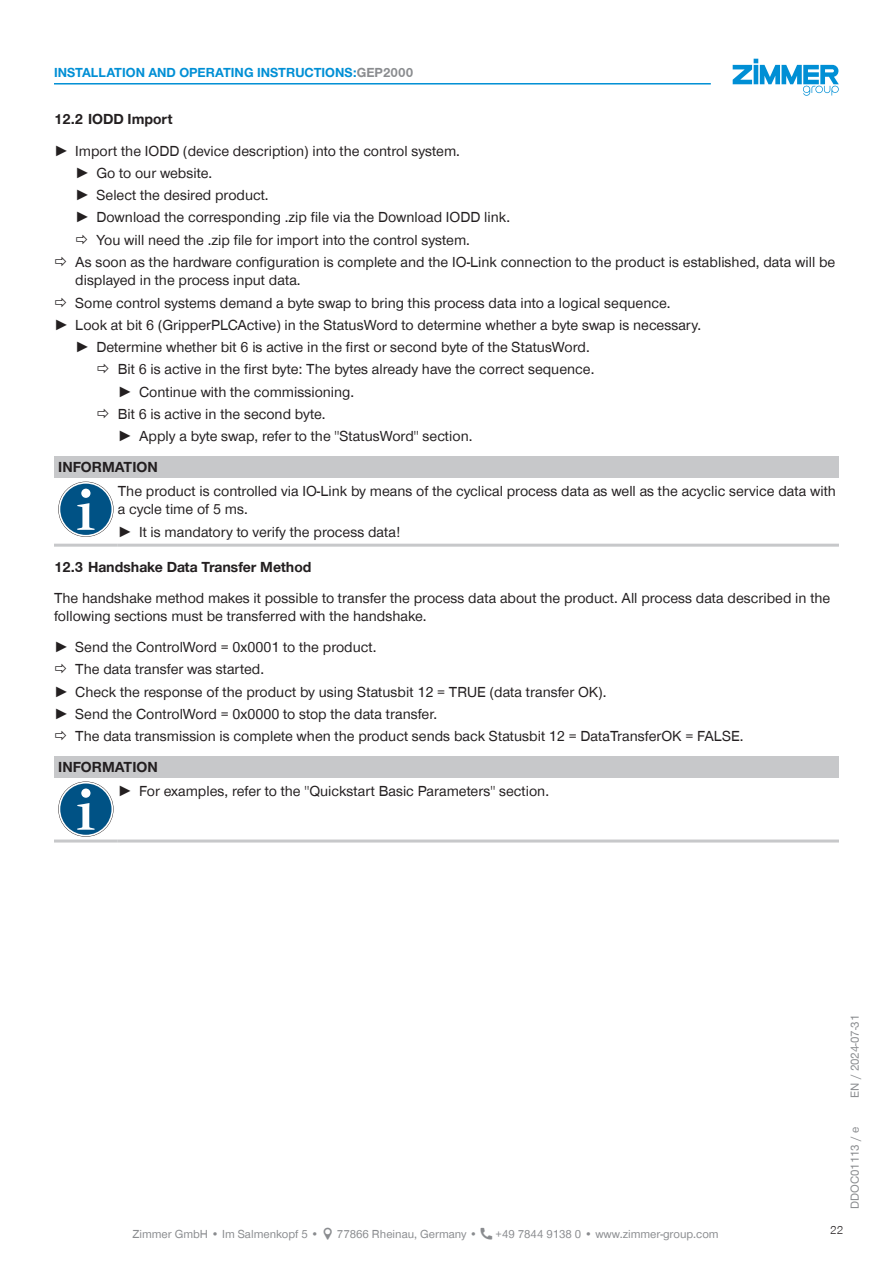
<style>
.page{position:relative;width:893px;height:1263px;background:#fff}
.page>*{position:absolute;margin:0;border:0;box-sizing:border-box;transform-origin:0 0}
.CB_AF_TD-Text{font:15px/18px "Zimmer Group Sans Global";color:#231f20}
.CB_AF_TD-Signalwort{font:700 15px "Zimmer Group Sans Global";color:#231f20}
.CB_AF_TD-Kopfzeile{font:700 13.5px "Zimmer Group Sans Global";color:#008fd5}
.CB_AF_TD-Fusszeile{font:12px "Zimmer Group Sans Global";color:#8a8c8f}
.CB_AF_TD-Seitenrand{font:12px "Zimmer Group Sans";color:#8a8c8f}
.CB_AF_Seitenzahl_rechts{font:300 12px "Zimmer Group Sans";color:#231f20}
.s1{color:#8a8c8f}
.s2{font-family:"Zimmer Group Sans"}
</style>
<div class="page">
<svg style="left:733px;top:59px;width:106px;height:37px"></svg>
<div style="left:54px;top:456px;width:785px;height:21px;background:#c7c8ca"></div>
<hr style="left:54px;top:544px;width:64px;height:3px;background:#c7c8ca">
<hr style="left:118px;top:544px;width:721px;height:3px;background:#c7c8ca">
<svg style="left:58px;top:482px;width:56px;height:55px"></svg>
<svg style="left:59px;top:482px;width:54px;height:54px"></svg>
<div style="left:60px;top:484px;width:52px;height:51px;background:#005285;border-radius:50%"></div>
<svg style="left:77px;top:503px;width:18px;height:27px"></svg>
<div style="left:81px;top:489px;width:9px;height:9px;background:#fff;border-radius:50%"></div>
<div style="left:54px;top:756px;width:785px;height:21px;background:#c7c8ca"></div>
<hr style="left:54px;top:839px;width:64px;height:3px;background:#c7c8ca">
<hr style="left:118px;top:839px;width:721px;height:3px;background:#c7c8ca">
<svg style="left:58px;top:781px;width:56px;height:56px"></svg>
<svg style="left:59px;top:782px;width:54px;height:54px"></svg>
<div style="left:60px;top:783px;width:52px;height:52px;background:#005285;border-radius:50%"></div>
<svg style="left:77px;top:803px;width:18px;height:27px"></svg>
<div style="left:81px;top:788px;width:9px;height:10px;background:#fff;border-radius:50%"></div>
<hr style="left:54px;top:83px;width:657px;height:2px;background:#008fd5">
<p class="CB_AF_TD-Kopfzeile" style="left:54px;top:65px;width:361px">INSTALLATION AND OPERATING INSTRUCTIONS:<span class="s1">GEP2000</span></p>
<p class="CB_AF_TD-Signalwort" style="left:54px;top:110px;width:120px">12.2 IODD Import</p>
<p class="CB_AF_TD-Text" style="left:54px;top:141px;width:407px"><span class="s2">►</span> Import the IODD (device description) into the control system.</p>
<p class="CB_AF_TD-Text" style="left:75px;top:164px;width:138px"><span class="s2">►</span> Go to our website.</p>
<p class="CB_AF_TD-Text" style="left:75px;top:186px;width:195px"><span class="s2">►</span> Select the desired product.</p>
<p class="CB_AF_TD-Text" style="left:75px;top:208px;width:436px"><span class="s2">►</span> Download the corresponding .zip file via the Download IODD link.</p>
<p class="CB_AF_TD-Text" style="left:97px;top:230px;width:375px">You will need the .zip file for import into the control system.</p>
<p class="CB_AF_TD-Text" style="left:75px;top:253px;width:762px">As soon as the hardware configuration is complete and the IO-Link connection to the product is established, data will be displayed in the process input data.</p>
<p class="CB_AF_TD-Text" style="left:75px;top:293px;width:597px">Some control systems demand a byte swap to bring this process data into a logical sequence.</p>
<p class="CB_AF_TD-Text" style="left:54px;top:316px;width:649px"><span class="s2">►</span> Look at bit 6 (GripperPLCActive) in the StatusWord to determine whether a byte swap is necessary.</p>
<p class="CB_AF_TD-Text" style="left:75px;top:338px;width:516px"><span class="s2">►</span> Determine whether bit 6 is active in the first or second byte of the StatusWord.</p>
<p class="CB_AF_TD-Text" style="left:118px;top:360px;width:478px">Bit 6 is active in the first byte: The bytes already have the correct sequence.</p>
<p class="CB_AF_TD-Text" style="left:118px;top:383px;width:238px"><span class="s2">►</span> Continue with the commissioning.</p>
<p class="CB_AF_TD-Text" style="left:118px;top:405px;width:209px">Bit 6 is active in the second byte.</p>
<p class="CB_AF_TD-Text" style="left:118px;top:427px;width:356px"><span class="s2">►</span> Apply a byte swap, refer to the "StatusWord" section.</p>
<p class="CB_AF_TD-Signalwort" style="left:58px;top:458px;width:101px">INFORMATION</p>
<p class="CB_AF_TD-Text" style="left:118px;top:482px;width:720px">The product is controlled via IO-Link by means of the cyclical process data as well as the acyclic service data with a cycle time of 5 ms.</p>
<p class="CB_AF_TD-Text" style="left:118px;top:522px;width:284px"><span class="s2">►</span> It is mandatory to verify the process data!</p>
<p class="CB_AF_TD-Signalwort" style="left:54px;top:558px;width:259px">12.3 Handshake Data Transfer Method</p>
<p class="CB_AF_TD-Text" style="left:54px;top:589px;width:778px">The handshake method makes it possible to transfer the process data about the product. All process data described in the following sections must be transferred with the handshake.</p>
<p class="CB_AF_TD-Text" style="left:54px;top:638px;width:324px"><span class="s2">►</span> Send the ControlWord = 0x0001 to the product.</p>
<p class="CB_AF_TD-Text" style="left:75px;top:660px;width:190px">The data transfer was started.</p>
<p class="CB_AF_TD-Text" style="left:54px;top:682px;width:554px"><span class="s2">►</span> Check the response of the product by using Statusbit 12 = TRUE (data transfer OK).</p>
<p class="CB_AF_TD-Text" style="left:54px;top:705px;width:385px"><span class="s2">►</span> Send the ControlWord = 0x0000 to stop the data transfer.</p>
<p class="CB_AF_TD-Text" style="left:75px;top:727px;width:670px">The data transmission is complete when the product sends back Statusbit 12 = DataTransferOK = FALSE.</p>
<p class="CB_AF_TD-Signalwort" style="left:58px;top:758px;width:101px">INFORMATION</p>
<p class="CB_AF_TD-Text" style="left:118px;top:781px;width:433px"><span class="s2">►</span> For examples, refer to the "Quickstart Basic Parameters" section.</p>
<p class="CB_AF_TD-Fusszeile" style="left:132px;top:1227px;width:188px">Zimmer GmbH • Im Salmenkopf 5 •</p>
<p class="CB_AF_TD-Fusszeile" style="left:337px;top:1227px;width:142px">77866 Rheinau, Germany •</p>
<p class="CB_AF_TD-Fusszeile" style="left:496px;top:1227px;width:225px">+49 7844 9138 0 • www.zimmer-group.com</p>
<p class="CB_AF_TD-Seitenrand" style="left:847px;top:1097px;width:84px;rotate:-90deg">EN / 2024-07-31</p>
<p class="CB_AF_Seitenzahl_rechts" style="left:830px;top:1222px;width:15px">22</p>
<p class="CB_AF_TD-Seitenrand" style="left:847px;top:1209px;width:83px;rotate:-90deg">DDOC01113 / e</p>
</div>
